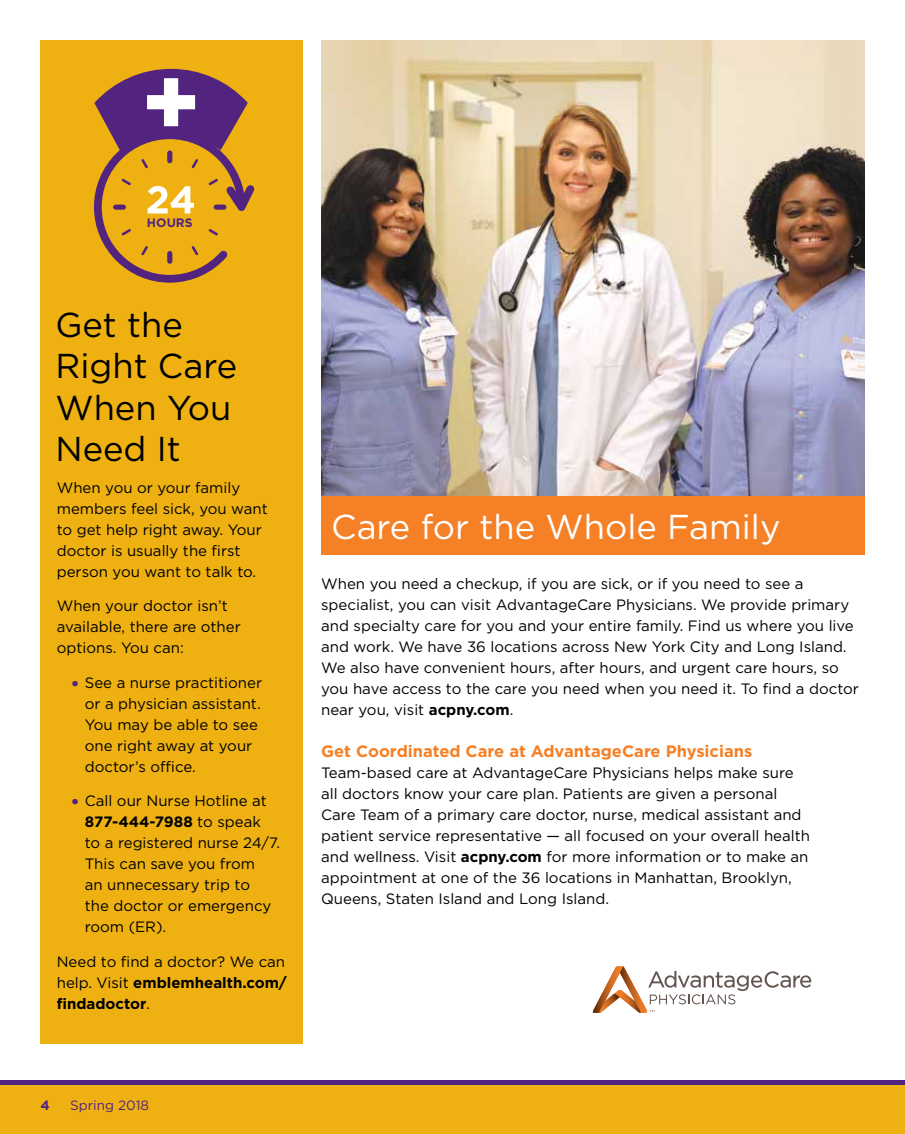
<style>
.page{position:relative;width:905px;height:1134px;background:#fff}
.page>*{position:absolute;margin:0;border:0;box-sizing:border-box;transform-origin:0 0}
.t1{font:34.5px/41.4px "Gotham";color:#000}
.t2{font:34.5px "Gotham";color:#fff}
.t3{font:700 16.5px "Gotham";color:#f58025}
.t4{font:15px/21px "Gotham";color:#000}
.t5{font:13.5px "Gotham";color:#522380}
.t6{font:700 13.5px "Gotham";color:#522380}
.t7{font:700 12.3px "Gotham";color:#52247f}
.s1{font-size:21px;color:#522380}
.s2{font-weight:700}
</style>
<div class="page">
<div style="left:0;top:1081px;width:904px;height:46px;background:#522380"></div>
<div style="left:0;top:1085px;width:904px;height:49px;background:#eeb111"></div>
<div style="left:321px;top:40px;width:543px;height:515px;background:#f58025"></div>
<img style="left:321px;top:40px;width:543px;height:456px">
<div style="left:40px;top:40px;width:263px;height:1004px;background:#eeb111"></div>
<svg style="left:592px;top:966px;width:219px;height:47px"></svg>
<svg style="left:94px;top:69px;width:161px;height:214px"></svg>
<p class="t7" style="left:147px;top:216px;width:47px">HOURS</p>
<h1 class="t1" style="left:55px;top:303px;width:183px">Get the<br>Right Care<br>When You<br>Need It</h1>
<p class="t4" style="left:57px;top:477px;width:212px">When you or your family members feel sick, you want to get help right away. Your doctor is usually the first person you want to talk to.</p>
<p class="t4" style="left:57px;top:595px;width:185px">When your doctor isn’t available, there are other options. You can:</p>
<p class="t4" style="left:85px;top:672px;width:179px;text-indent:-15px"><span class="s1">•</span> See a nurse practitioner or a physician assistant.<br>You may be able to see one right away at your doctor’s office.</p>
<p class="t4" style="left:85px;top:790px;width:197px;text-indent:-15px"><span class="s1">•</span> Call our Nurse Hotline at<br><span class="s2">877-444-7988</span> to speak to a registered nurse 24/7.<br>This can save you from<br>an unnecessary trip to<br>the doctor or emergency room (ER).</p>
<p class="t4" style="left:57px;top:951px;width:232px;text-align:justify">Need to find a doctor? We can help. Visit <span class="s2">emblemhealth.com/ findadoctor</span>.</p>
<h1 class="t2" style="left:331px;top:508px;width:450px">Care for the Whole Family</h1>
<p class="t4" style="left:321px;top:573px;width:539px">When you need a checkup, if you are sick, or if you need to see a specialist, you can visit AdvantageCare Physicians. We provide primary and specialty care for you and your entire family. Find us where you live and work. We have 36 locations across New York City and Long Island.<br>We also have convenient hours, after hours, and urgent care hours, so you have access to the care you need when you need it. To find a doctor near you, visit <span class="s2">acpny.com</span>.</p>
<p class="t3" style="left:321px;top:741px;width:432px">Get Coordinated Care at AdvantageCare Physicians</p>
<p class="t4" style="left:321px;top:761px;width:490px">Team-based care at AdvantageCare Physicians helps make sure all doctors know your care plan. Patients are given a personal Care Team of a primary care doctor, nurse, medical assistant and patient service representative — all focused on your overall health and wellness. Visit <span class="s2">acpny.com</span> for more information or to make an appointment at one of the 36 locations in Manhattan, Brooklyn, Queens, Staten Island and Long Island.</p>
<p class="t6" style="left:40px;top:1098px;width:11px">4</p>
<p class="t5" style="left:70px;top:1098px;width:80px">Spring 2018</p>
</div>
